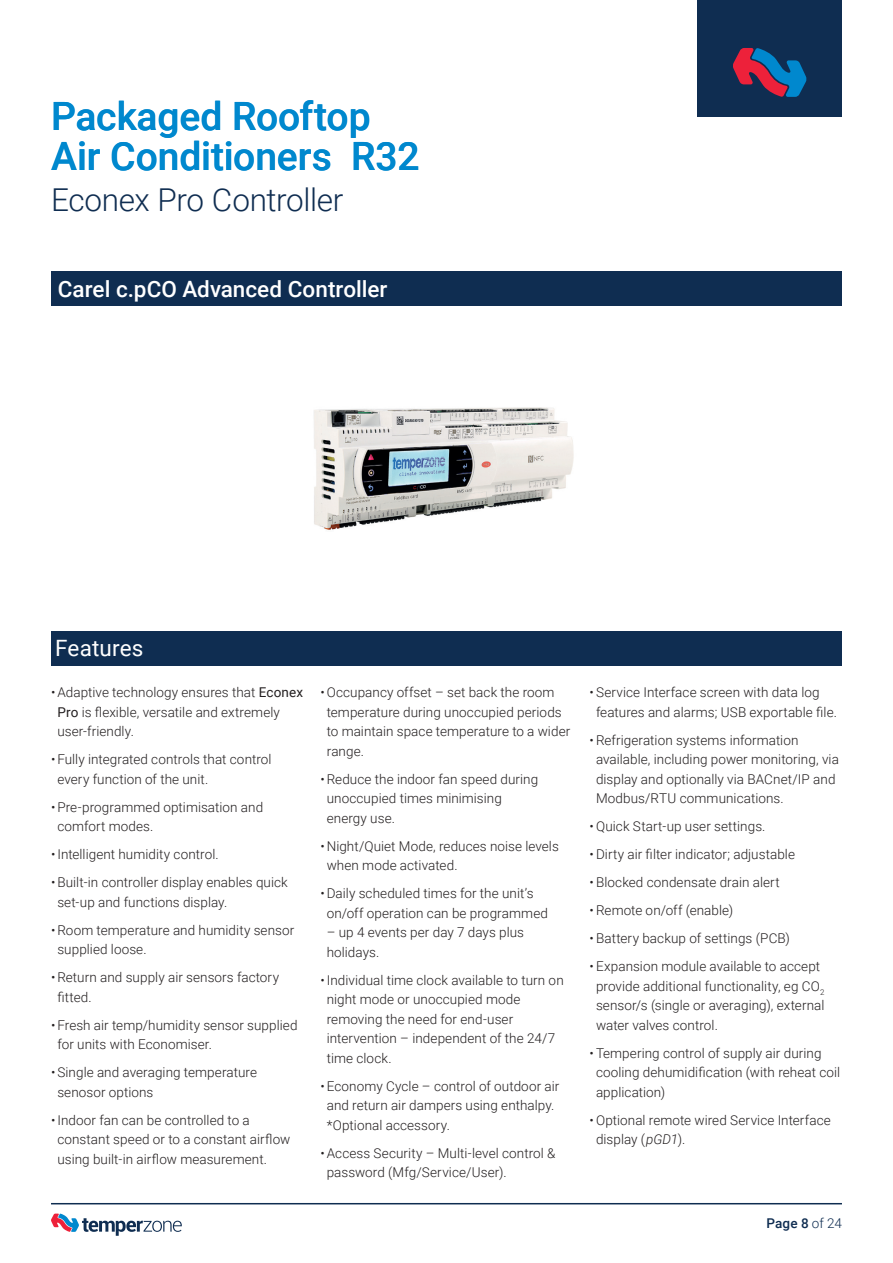
<style>
.page{position:relative;width:893px;height:1263px;background:#fff}
.page>*{position:absolute;margin:0;border:0;box-sizing:border-box;transform-origin:0 0}
.Page_header_L1{font:500 39px "Roboto";letter-spacing:-.005em;color:#0088ce}
.Page_header_L1-2{font:300 31.5px "Roboto";letter-spacing:-.01em;color:#0f2d51}
.Table_Body_Decimal{font:500 22.5px "Roboto";color:#fff}
.Sub_Header_L1{font:22.5px "Roboto";letter-spacing:.005em;color:#fff}
.t1{font:300 13.5px/19.5px "Roboto";letter-spacing:.005em;color:#231f20}
.t2{font:500 13.5px "Roboto";color:#0f2d51}
.s1{font-weight:400}
.s2{font-style:italic}
.s3{font-weight:300}
</style>
<div class="page">
<hr style="left:51px;top:1203px;width:791px;height:1px;background:#0f2d51">
<svg style="left:51px;top:1213px;width:131px;height:23px"></svg>
<div style="left:697px;top:0;width:145px;height:117px;background:#0f2d51"></div>
<svg style="left:733px;top:48px;width:74px;height:49px"></svg>
<div style="left:51px;top:631px;width:791px;height:34px;background:#0f2d51"></div>
<div style="left:51px;top:272px;width:791px;height:34px;background:#0f2d51"></div>
<img style="left:314px;top:407px;width:260px;height:123px">
<p class="Page_header_L1" style="left:51px;top:89px;width:321px">Packaged Rooftop</p>
<p class="Page_header_L1" style="left:51px;top:129px;width:370px">Air Conditioners R32</p>
<p class="Page_header_L1-2" style="left:51px;top:178px;width:294px">Econex Pro Controller</p>
<p class="Table_Body_Decimal" style="left:58px;top:273px;width:331px">Carel c.pCO Advanced Controller</p>
<p class="Sub_Header_L1" style="left:55px;top:632px;width:90px">Features</p>
<p class="t1" style="left:57px;top:682px;width:247px;text-indent:-6px">•Adaptive technology ensures that <span class="s1">Econex<br>Pro</span> is flexible, versatile and extremely user-friendly.</p>
<p class="t1" style="left:57px;top:749px;width:216px;text-indent:-6px">• Fully integrated controls that control every function of the unit.</p>
<p class="t1" style="left:57px;top:797px;width:207px;text-indent:-6px">•Pre-programmed optimisation and comfort modes.</p>
<p class="t1" style="left:51px;top:844px;width:169px">•Intelligent humidity control.</p>
<p class="t1" style="left:57px;top:872px;width:232px;text-indent:-6px">•Built-in controller display enables quick set-up and functions display.</p>
<p class="t1" style="left:57px;top:920px;width:238px;text-indent:-6px">•Room temperature and humidity sensor supplied loose.</p>
<p class="t1" style="left:57px;top:967px;width:223px;text-indent:-6px">•Return and supply air sensors factory fitted.</p>
<p class="t1" style="left:57px;top:1015px;width:242px;text-indent:-6px">• Fresh air temp/humidity sensor supplied for units with Economiser.</p>
<p class="t1" style="left:57px;top:1062px;width:201px;text-indent:-6px">• Single and averaging temperature senosor options</p>
<p class="t1" style="left:57px;top:1110px;width:235px;text-indent:-6px">•Indoor fan can be controlled to a constant speed or to a constant airflow using built-in airflow measurement.</p>
<p class="t1" style="left:327px;top:682px;width:245px;text-indent:-6px">•Occupancy offset – set back the room temperature during unoccupied periods to maintain space temperature to a wider range.</p>
<p class="t1" style="left:327px;top:769px;width:213px;text-indent:-6px">•Reduce the indoor fan speed during unoccupied times minimising energy use.</p>
<p class="t1" style="left:327px;top:836px;width:234px;text-indent:-6px">• Night/Quiet Mode, reduces noise levels when mode activated.</p>
<p class="t1" style="left:327px;top:883px;width:223px;text-indent:-6px">•Daily scheduled times for the unit’s on/off operation can be programmed</p>
<p class="t1" style="left:327px;top:922px;width:199px">– up 4 events per day 7 days plus holidays.</p>
<p class="t1" style="left:327px;top:970px;width:239px;text-indent:-6px">•Individual time clock available to turn on night mode or unoccupied mode removing the need for end-user intervention – independent of the 24/7 time clock.</p>
<p class="t1" style="left:327px;top:1076px;width:234px;text-indent:-6px">• Economy Cycle – control of outdoor air and return air dampers using enthalpy. *Optional accessory.</p>
<p class="t1" style="left:327px;top:1143px;width:230px;text-indent:-6px">•Access Security – Multi-level control &amp; password (Mfg/Service/User).</p>
<p class="t1" style="left:596px;top:682px;width:242px;text-indent:-6px">• Service Interface screen with data log features and alarms; USB exportable file.</p>
<p class="t1" style="left:596px;top:730px;width:244px;text-indent:-6px">•Refrigeration systems information available, including power monitoring, via display and optionally via BACnet/IP and Modbus/RTU communications.</p>
<p class="t1" style="left:590px;top:816px;width:177px">•Quick Start-up user settings.</p>
<p class="t1" style="left:590px;top:844px;width:207px">•Dirty air filter indicator; adjustable</p>
<p class="t1" style="left:590px;top:872px;width:192px">•Blocked condensate drain alert</p>
<p class="t1" style="left:590px;top:900px;width:145px">•Remote on/off (enable)</p>
<p class="t1" style="left:590px;top:928px;width:202px">•Battery backup of settings (PCB)</p>
<p class="t1" style="left:596px;top:956px;width:230px;text-indent:-6px">• Expansion module available to accept provide additional functionality, eg CO<sub>2 </sub>sensor/s (single or averaging), external water valves control.</p>
<p class="t1" style="left:596px;top:1043px;width:246px;text-indent:-6px">• Tempering control of supply air during cooling dehumidification (with reheat coil application)</p>
<p class="t1" style="left:596px;top:1110px;width:236px;text-indent:-6px">•Optional remote wired Service Interface display (<span class="s2">pGD1</span>).</p>
<p class="t2" style="left:766px;top:1213px;width:77px">Page 8 <span class="s3">of 24</span></p>
</div>
